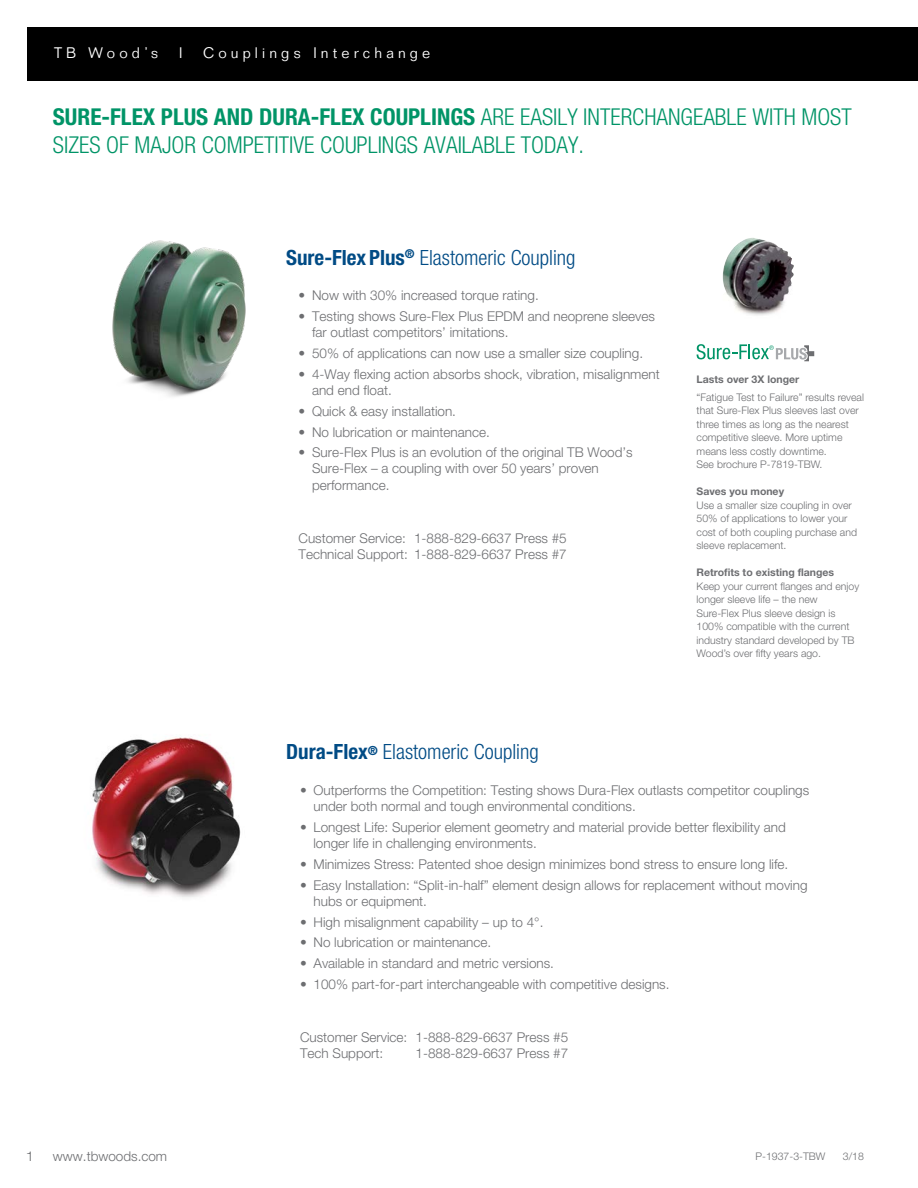
<style>
.page{position:relative;width:918px;height:1188px;background:#fff}
.page>*{position:absolute;margin:0;border:0;box-sizing:border-box;transform-origin:0 0}
.t1{font:300 condensed 23.25px/27.9px "Helvetica Neue LT Std";color:#009467}
.t2{font:300 condensed 21px "Helvetica Neue LT Std";color:#004b85}
.t3{font:300 15px "Folio Std";letter-spacing:.275em;color:#fff}
.t4{font:300 13.5px/16.2px "Helvetica Neue LT Std";color:#6d6e71}
.t5{font:300 13.5px "Helvetica Neue LT Std";color:#6d6e71;scale:1.1 1}
.t6{font:300 10.5px/13.5px "Helvetica Neue LT Std";color:#6d6e71}
.t7{font:700 10.5px "Helvetica Neue LT Std";color:#6d6e71}
.s1{font-weight:700}
</style>
<div class="page">
<div style="left:27px;top:27px;width:891px;height:53px;background:#000"></div>
<img style="left:112px;top:240px;width:134px;height:157px">
<img style="left:92px;top:737px;width:99px;height:161px">
<img style="left:722px;top:238px;width:72px;height:78px">
<svg style="left:697px;top:344px;width:117px;height:17px"></svg>
<p class="t3" style="left:54px;top:44px;width:106px">TB Wood’s</p>
<p class="t3" style="left:179px;top:44px;width:5px">I</p>
<p class="t3" style="left:203px;top:44px;width:228px">Couplings Interchange</p>
<p class="t1" style="left:53px;top:102px;width:800px"><span class="s1">SURE-FLEX PLUS AND DURA-FLEX COUPLINGS</span> ARE EASILY INTERCHANGEABLE WITH MOST<br>SIZES OF MAJOR COMPETITIVE COUPLINGS AVAILABLE TODAY.</p>
<p class="t2" style="left:286px;top:246px;width:291px"><span class="s1">Sure-Flex Plus</span><sup>®</sup> Elastomeric Coupling</p>
<p class="t4" style="left:299px;top:287px;width:242px">• Now with 30% increased torque rating.</p>
<p class="t4" style="left:312px;top:308px;width:345px;text-indent:-14px">• Testing shows Sure-Flex Plus EPDM and neoprene sleeves far outlast competitors’ imitations.</p>
<p class="t4" style="left:299px;top:345px;width:346px">• 50% of applications can now use a smaller size coupling.</p>
<p class="t4" style="left:312px;top:366px;width:349px;text-indent:-14px">• 4-Way flexing action absorbs shock, vibration, misalignment and end float.</p>
<p class="t4" style="left:299px;top:403px;width:159px">• Quick &amp; easy installation.</p>
<p class="t4" style="left:299px;top:423px;width:193px">• No lubrication or maintenance.</p>
<p class="t4" style="left:312px;top:444px;width:322px;text-indent:-14px">• Sure-Flex Plus is an evolution of the original TB Wood’s<br>Sure-Flex – a coupling with over 50 years’ proven performance.</p>
<p class="t4" style="left:299px;top:530px;width:270px">Customer Service: 1-888-829-6637 Press #5</p>
<p class="t4" style="left:299px;top:546px;width:270px">Technical Support: 1-888-829-6637 Press #7</p>
<p class="t2" style="left:286px;top:740px;width:254px"><span class="s1">Dura-Flex</span><sup>®</sup> Elastomeric Coupling</p>
<p class="t7" style="left:697px;top:373px;width:104px">Lasts over 3X longer</p>
<p class="t6" style="left:697px;top:390px;width:169px">“Fatigue Test to Failure” results reveal that Sure-Flex Plus sleeves last over three times as long as the nearest competitive sleeve. More uptime means less costly downtime.</p>
<p class="t6" style="left:697px;top:458px;width:127px">See brochure P-7819-TBW.</p>
<p class="t7" style="left:697px;top:485px;width:89px">Saves you money</p>
<p class="t6" style="left:697px;top:498px;width:162px">Use a smaller size coupling in over<br>50% of applications to lower your cost of both coupling purchase and sleeve replacement.</p>
<p class="t7" style="left:697px;top:566px;width:139px">Retrofits to existing flanges</p>
<p class="t6" style="left:697px;top:579px;width:164px">Keep your current flanges and enjoy longer sleeve life – the new<br>Sure-Flex Plus sleeve design is<br>100% compatible with the current industry standard developed by TB<br>Wood’s over fifty years ago.</p>
<p class="t4" style="left:314px;top:782px;width:497px;text-indent:-14px">• Outperforms the Competition: Testing shows Dura-Flex outlasts competitor couplings under both normal and tough environmental conditions.</p>
<p class="t4" style="left:314px;top:819px;width:474px;text-indent:-14px">• Longest Life: Superior element geometry and material provide better flexibility and longer life in challenging environments.</p>
<p class="t4" style="left:300px;top:856px;width:490px">• Minimizes Stress: Patented shoe design minimizes bond stress to ensure long life.</p>
<p class="t4" style="left:314px;top:876px;width:496px;text-indent:-14px">• Easy Installation: “Split-in-half” element design allows for replacement without moving hubs or equipment.</p>
<p class="t4" style="left:300px;top:913px;width:245px">• High misalignment capability – up to 4°.</p>
<p class="t4" style="left:300px;top:934px;width:193px">• No lubrication or maintenance.</p>
<p class="t4" style="left:300px;top:955px;width:256px">• Available in standard and metric versions.</p>
<p class="t4" style="left:300px;top:976px;width:371px">• 100% part-for-part interchangeable with competitive designs.</p>
<p class="t4" style="left:300px;top:1029px;width:270px">Customer Service: 1-888-829-6637 Press #5</p>
<p class="t4" style="left:300px;top:1045px;width:85px">Tech Support:</p>
<p class="t4" style="left:416px;top:1045px;width:154px">1-888-829-6637 Press #7</p>
<p class="t5" style="left:26px;top:1147px;width:9px">1</p>
<p class="t4" style="left:53px;top:1147px;width:116px">www.tbwoods.com</p>
<p class="t6" style="left:756px;top:1150px;width:71px">P-1937-3-TBW</p>
<p class="t6" style="left:843px;top:1150px;width:23px">3/18</p>
</div>
